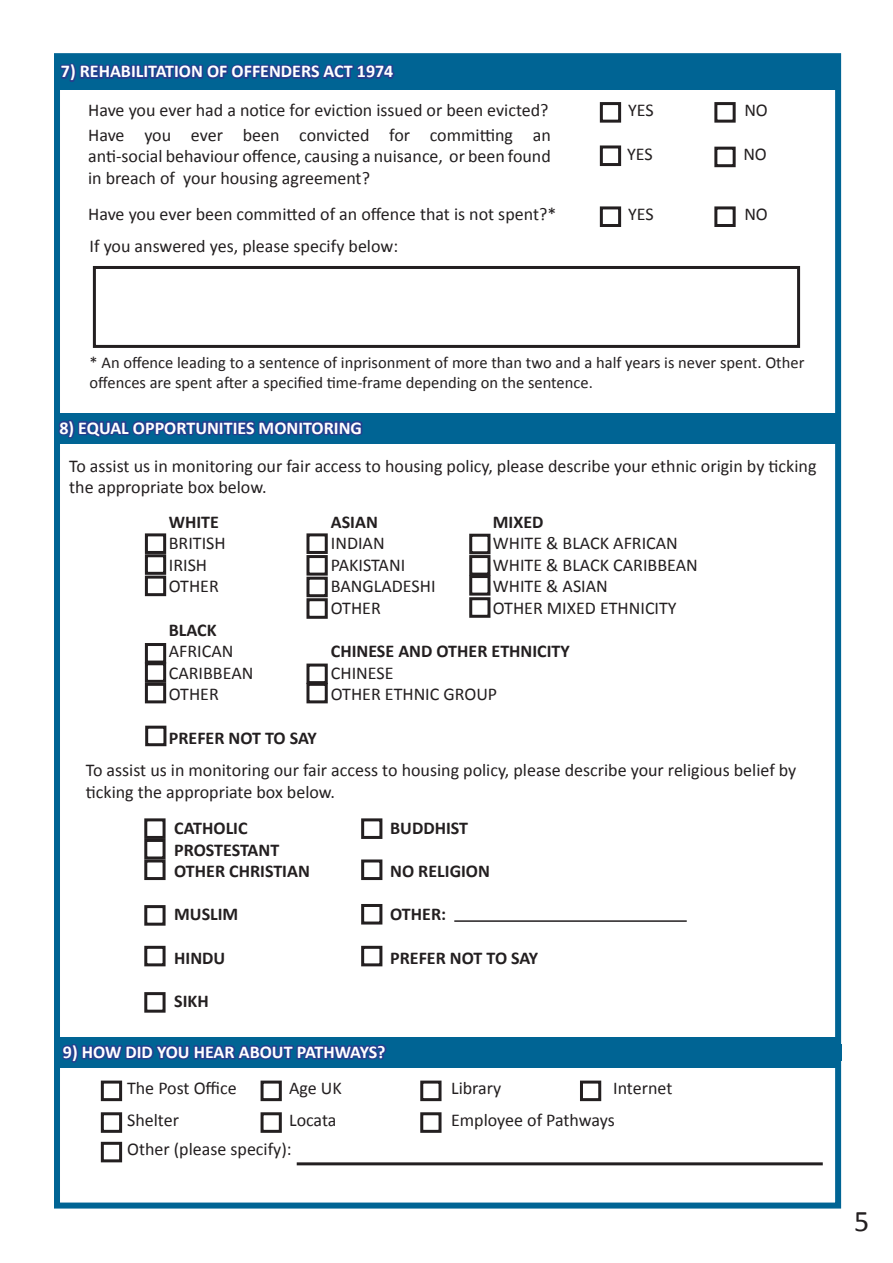
<style>
.page{position:relative;width:893px;height:1263px;background:#fff}
.page>*{position:absolute;margin:0;border:0;box-sizing:border-box;transform-origin:0 0}
.t1{font:30px "Calibri";color:#231f20}
.t2{font:18px/21.6px "Calibri";color:#231f20}
.t3{font:700 18px "Calibri";color:#231f20}
.t4{font:700 18px "Calibri";color:#fff}
.t5{font:16.5px "Calibri";color:#231f20}
</style>
<div class="page">
<div style="left:54px;top:53px;width:787px;height:1155px;border:6px solid #006494"></div>
<div style="left:54px;top:59px;width:783px;height:31px;background:#006494"></div>
<div style="left:61px;top:64px;width:778px;height:20px;background:#006494"></div>
<svg style="left:59px;top:53px;width:338px;height:39px"></svg>
<div style="left:600px;top:102px;width:21px;height:21px;border:3px solid #231f20"></div>
<div style="left:600px;top:145px;width:21px;height:21px;border:3px solid #231f20"></div>
<div style="left:600px;top:206px;width:21px;height:21px;border:3px solid #231f20"></div>
<div style="left:93px;top:266px;width:707px;height:82px;border:3px solid #231f20"></div>
<div style="left:714px;top:102px;width:22px;height:21px;border:3px solid #231f20"></div>
<div style="left:714px;top:147px;width:22px;height:20px;border:3px solid #231f20"></div>
<div style="left:714px;top:206px;width:22px;height:21px;border:3px solid #231f20"></div>
<div style="left:145px;top:533px;width:21px;height:21px;border:3px solid #231f20"></div>
<div style="left:306px;top:533px;width:22px;height:21px;border:3px solid #231f20"></div>
<div style="left:306px;top:555px;width:22px;height:21px;border:3px solid #231f20"></div>
<div style="left:145px;top:554px;width:21px;height:21px;border:3px solid #231f20"></div>
<div style="left:145px;top:576px;width:21px;height:20px;border:3px solid #231f20"></div>
<div style="left:306px;top:577px;width:22px;height:20px;border:3px solid #231f20"></div>
<div style="left:145px;top:643px;width:21px;height:20px;border:3px solid #231f20"></div>
<div style="left:306px;top:598px;width:22px;height:21px;border:3px solid #231f20"></div>
<div style="left:306px;top:663px;width:22px;height:21px;border:3px solid #231f20"></div>
<div style="left:306px;top:683px;width:22px;height:20px;border:3px solid #231f20"></div>
<div style="left:145px;top:662px;width:21px;height:21px;border:3px solid #231f20"></div>
<div style="left:469px;top:534px;width:21px;height:20px;border:3px solid #231f20"></div>
<div style="left:469px;top:555px;width:21px;height:21px;border:3px solid #231f20"></div>
<div style="left:469px;top:597px;width:21px;height:21px;border:3px solid #231f20"></div>
<div style="left:145px;top:683px;width:21px;height:20px;border:3px solid #231f20"></div>
<div style="left:469px;top:575px;width:21px;height:21px;border:3px solid #231f20"></div>
<div style="left:145px;top:726px;width:21px;height:20px;border:3px solid #231f20"></div>
<div style="left:54px;top:413px;width:783px;height:30px;background:#006494"></div>
<svg style="left:56px;top:405px;width:309px;height:43px"></svg>
<div style="left:144px;top:818px;width:22px;height:21px;border:3px solid #231f20"></div>
<div style="left:144px;top:839px;width:22px;height:20px;border:3px solid #231f20"></div>
<div style="left:144px;top:859px;width:22px;height:21px;border:3px solid #231f20"></div>
<div style="left:144px;top:905px;width:22px;height:21px;border:3px solid #231f20"></div>
<div style="left:144px;top:946px;width:22px;height:20px;border:3px solid #231f20"></div>
<div style="left:144px;top:992px;width:22px;height:21px;border:3px solid #231f20"></div>
<div style="left:361px;top:818px;width:21px;height:21px;border:3px solid #231f20"></div>
<div style="left:361px;top:859px;width:21px;height:21px;border:3px solid #231f20"></div>
<div style="left:361px;top:904px;width:21px;height:20px;border:3px solid #231f20"></div>
<div style="left:361px;top:946px;width:21px;height:20px;border:3px solid #231f20"></div>
<hr style="left:454px;top:920px;width:233px;height:2px;background:#231f20">
<div style="left:56px;top:1037px;width:785px;height:31px;background:#006494"></div>
<svg style="left:60px;top:1025px;width:329px;height:184px"></svg>
<div style="left:101px;top:1080px;width:21px;height:21px;border:3px solid #231f20"></div>
<div style="left:101px;top:1112px;width:21px;height:21px;border:3px solid #231f20"></div>
<div style="left:101px;top:1142px;width:21px;height:20px;border:3px solid #231f20"></div>
<div style="left:261px;top:1080px;width:21px;height:21px;border:3px solid #231f20"></div>
<div style="left:261px;top:1112px;width:21px;height:21px;border:3px solid #231f20"></div>
<div style="left:420px;top:1080px;width:21px;height:21px;border:3px solid #231f20"></div>
<div style="left:420px;top:1112px;width:21px;height:21px;border:3px solid #231f20"></div>
<div style="left:580px;top:1080px;width:21px;height:21px;border:3px solid #231f20"></div>
<hr style="left:297px;top:1162px;width:526px;height:3px;background:#231f20">
<p class="t4" style="left:61px;top:60px;width:334px">7) REHABILITATION OF OFFENDERS ACT 1974</p>
<p class="t2" style="left:88px;top:99px;width:462px">Have you ever had a notice for eviction issued or been evicted?</p>
<p class="t2" style="left:628px;top:99px;width:27px">YES</p>
<p class="t2" style="left:744px;top:99px;width:25px">NO</p>
<p class="t2" style="left:88px;top:124px;width:464px">Have you ever been convicted for committing an</p>
<p class="t2" style="left:88px;top:146px;width:464px">anti-social behaviour offence, causing a nuisance, or been found in breach of your housing agreement?</p>
<p class="t2" style="left:627px;top:143px;width:27px">YES</p>
<p class="t2" style="left:743px;top:143px;width:25px">NO</p>
<p class="t2" style="left:88px;top:203px;width:470px">Have you ever been committed of an offence that is not spent?*</p>
<p class="t2" style="left:628px;top:203px;width:27px">YES</p>
<p class="t2" style="left:744px;top:203px;width:25px">NO</p>
<p class="t2" style="left:90px;top:235px;width:310px">If you answered yes, please specify below:</p>
<p class="t5" style="left:90px;top:352px;width:716px">* An offence leading to a sentence of inprisonment of more than two and a half years is never spent. Other</p>
<p class="t5" style="left:90px;top:372px;width:505px">offences are spent after a specified time-frame depending on the sentence.</p>
<p class="t4" style="left:59px;top:416px;width:304px">8) EQUAL OPPORTUNITIES MONITORING</p>
<p class="t2" style="left:69px;top:455px;width:749px">To assist us in monitoring our fair access to housing policy, please describe your ethnic origin by ticking the appropriate box below.</p>
<p class="t3" style="left:169px;top:510px;width:52px">WHITE</p>
<p class="t3" style="left:331px;top:510px;width:48px">ASIAN</p>
<p class="t3" style="left:493px;top:510px;width:52px">MIXED</p>
<p class="t2" style="left:169px;top:532px;width:58px">BRITISH</p>
<p class="t2" style="left:331px;top:532px;width:55px">INDIAN</p>
<p class="t2" style="left:493px;top:532px;width:187px">WHITE &amp; BLACK AFRICAN</p>
<p class="t2" style="left:169px;top:554px;width:40px">IRISH</p>
<p class="t2" style="left:331px;top:554px;width:76px">PAKISTANI</p>
<p class="t2" style="left:493px;top:554px;width:206px">WHITE &amp; BLACK CARIBBEAN</p>
<p class="t2" style="left:169px;top:576px;width:51px">OTHER</p>
<p class="t2" style="left:331px;top:576px;width:106px">BANGLADESHI</p>
<p class="t2" style="left:493px;top:576px;width:117px">WHITE &amp; ASIAN</p>
<p class="t2" style="left:331px;top:597px;width:51px">OTHER</p>
<p class="t2" style="left:493px;top:597px;width:185px">OTHER MIXED ETHNICITY</p>
<p class="t3" style="left:169px;top:618px;width:49px">BLACK</p>
<p class="t2" style="left:169px;top:640px;width:66px">AFRICAN</p>
<p class="t3" style="left:331px;top:640px;width:241px">CHINESE AND OTHER ETHNICITY</p>
<p class="t2" style="left:169px;top:662px;width:86px">CARIBBEAN</p>
<p class="t2" style="left:331px;top:662px;width:64px">CHINESE</p>
<p class="t2" style="left:169px;top:684px;width:51px">OTHER</p>
<p class="t2" style="left:331px;top:684px;width:168px">OTHER ETHNIC GROUP</p>
<p class="t3" style="left:169px;top:726px;width:150px">PREFER NOT TO SAY</p>
<p class="t2" style="left:86px;top:760px;width:712px">To assist us in monitoring our fair access to housing policy, please describe your religious belief by</p>
<p class="t2" style="left:86px;top:781px;width:251px">ticking the appropriate box below.</p>
<p class="t3" style="left:174px;top:816px;width:75px">CATHOLIC</p>
<p class="t3" style="left:390px;top:816px;width:79px">BUDDHIST</p>
<p class="t3" style="left:174px;top:838px;width:107px">PROSTESTANT</p>
<p class="t3" style="left:174px;top:860px;width:137px">OTHER CHRISTIAN</p>
<p class="t3" style="left:390px;top:860px;width:101px">NO RELIGION</p>
<p class="t3" style="left:174px;top:903px;width:66px">MUSLIM</p>
<p class="t3" style="left:390px;top:903px;width:57px">OTHER:</p>
<p class="t3" style="left:174px;top:946px;width:53px">HINDU</p>
<p class="t3" style="left:390px;top:946px;width:150px">PREFER NOT TO SAY</p>
<p class="t3" style="left:174px;top:989px;width:36px">SIKH</p>
<p class="t4" style="left:63px;top:1040px;width:324px">9) HOW DID YOU HEAR ABOUT PATHWAYS?</p>
<p class="t2" style="left:127px;top:1077px;width:111px">The Post Office</p>
<p class="t2" style="left:289px;top:1077px;width:54px">Age UK</p>
<p class="t2" style="left:451px;top:1077px;width:52px">Library</p>
<p class="t2" style="left:613px;top:1077px;width:61px">Internet</p>
<p class="t2" style="left:127px;top:1109px;width:53px">Shelter</p>
<p class="t2" style="left:289px;top:1109px;width:49px">Locata</p>
<p class="t2" style="left:451px;top:1109px;width:165px">Employee of Pathways</p>
<p class="t2" style="left:127px;top:1138px;width:166px">Other (please specify):</p>
<p class="t1" style="left:854px;top:1202px;width:17px">5</p>
</div>
